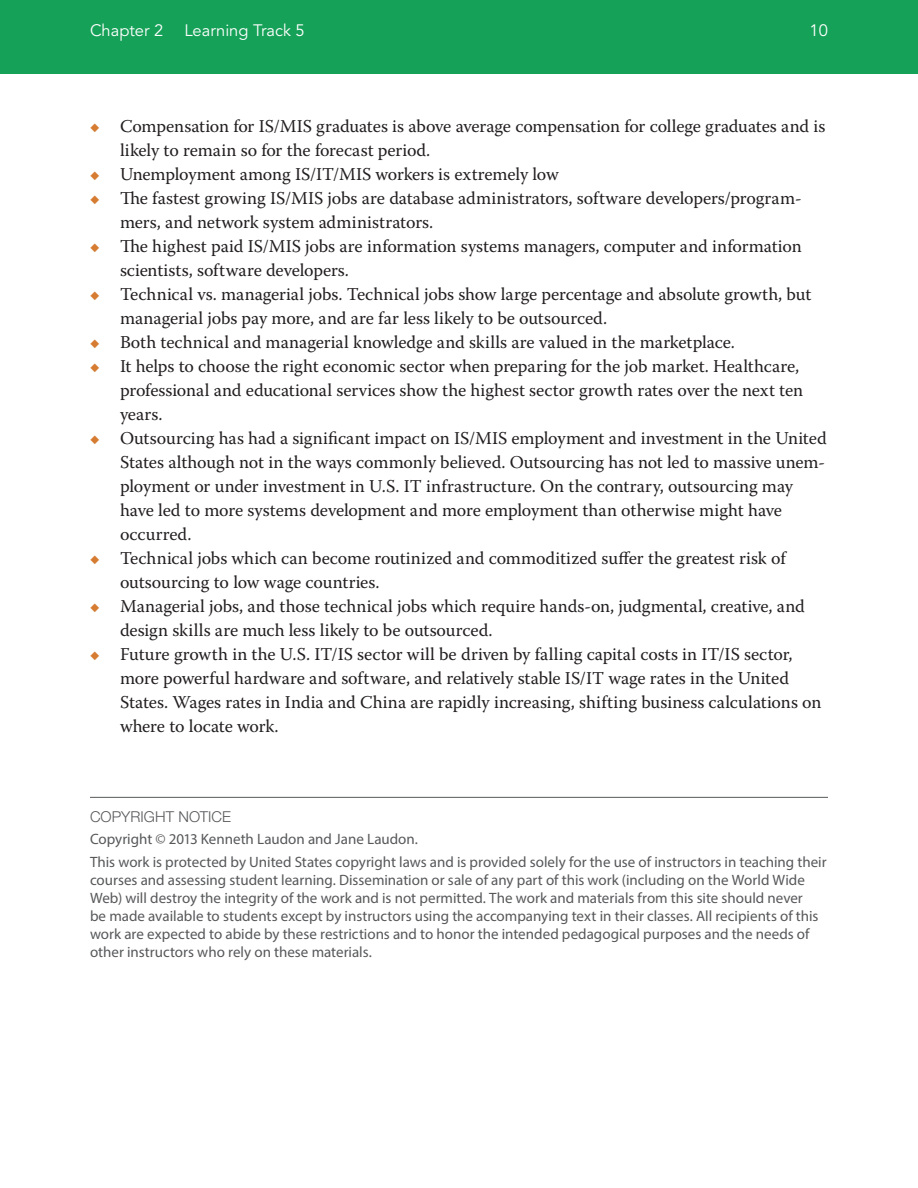
<style>
.page{position:relative;width:918px;height:1188px;background:#fff}
.page>*{position:absolute;margin:0;border:0;box-sizing:border-box;transform-origin:0 0}
.t1{font:18px/24px "Warnock Pro";letter-spacing:-.005em;color:#231f20}
.t2{font:16.5px "Avenir LT Std";color:#fff}
.copyright{font:15px/18px "Myriad Pro";color:#57585a}
.copyright_title{font:300 15px "Helvetica Neue LT Std";letter-spacing:.005em;color:#57585a}
.s1{color:#d57c32}
</style>
<div class="page">
<div style="left:0;top:0;width:918px;height:74px;background:#15a157"></div>
<hr style="left:90px;top:797px;width:738px;height:1px;background:#57585a">
<p class="t2" style="left:90px;top:21px;width:75px">Chapter 2</p>
<p class="t2" style="left:184px;top:21px;width:122px">Learning Track 5</p>
<p class="t2" style="left:810px;top:21px;width:20px">10</p>
<p class="t1" style="left:120px;top:114px;width:707px;text-indent:-30px"><span class="s1">◆</span> Compensation for IS/MIS graduates is above average compensation for college graduates and is likely to remain so for the forecast period.</p>
<p class="t1" style="left:90px;top:162px;width:470px"><span class="s1">◆</span> Unemployment among IS/IT/MIS workers is extremely low</p>
<p class="t1" style="left:120px;top:186px;width:683px;text-indent:-30px"><span class="s1">◆</span> The fastest growing IS/MIS jobs are database administrators, software developers/program&shy;mers, and network system administrators.</p>
<p class="t1" style="left:120px;top:234px;width:683px;text-indent:-30px"><span class="s1">◆</span> The highest paid IS/MIS jobs are information systems managers, computer and information scientists, software developers.</p>
<p class="t1" style="left:120px;top:282px;width:693px;text-indent:-30px"><span class="s1">◆</span> Technical vs. managerial jobs. Technical jobs show large percentage and absolute growth, but managerial jobs pay more, and are far less likely to be outsourced.</p>
<p class="t1" style="left:90px;top:330px;width:646px"><span class="s1">◆</span> Both technical and managerial knowledge and skills are valued in the marketplace.</p>
<p class="t1" style="left:120px;top:354px;width:685px;text-indent:-30px"><span class="s1">◆</span> It helps to choose the right economic sector when preparing for the job market. Healthcare, professional and educational services show the highest sector growth rates over the next ten years.</p>
<p class="t1" style="left:120px;top:426px;width:708px;text-indent:-30px"><span class="s1">◆</span> Outsourcing has had a significant impact on IS/MIS employment and investment in the United States although not in the ways commonly believed. Outsourcing has not led to massive unem&shy;ployment or under investment in U.S. IT infrastructure. On the contrary, outsourcing may have led to more systems development and more employment than otherwise might have occurred.</p>
<p class="t1" style="left:120px;top:546px;width:667px;text-indent:-30px"><span class="s1">◆</span> Technical jobs which can become routinized and commoditized suffer the greatest risk of outsourcing to low wage countries.</p>
<p class="t1" style="left:120px;top:594px;width:686px;text-indent:-30px"><span class="s1">◆</span> Managerial jobs, and those technical jobs which require hands-on, judgmental, creative, and design skills are much less likely to be outsourced.</p>
<p class="t1" style="left:120px;top:642px;width:703px;text-indent:-30px"><span class="s1">◆</span> Future growth in the U.S. IT/IS sector will be driven by falling capital costs in IT/IS sector, more powerful hardware and software, and relatively stable IS/IT wage rates in the United States. Wages rates in India and China are rapidly increasing, shifting business calculations on where to locate work.</p>
<p class="copyright_title" style="left:90px;top:807px;width:143px">COPYRIGHT NOTICE</p>
<p class="copyright" style="left:90px;top:830px;width:330px">Copyright © 2013 Kenneth Laudon and Jane Laudon.</p>
<p class="copyright" style="left:90px;top:852px;width:738px">This work is protected by United States copyright laws and is provided solely for the use of instructors in teaching their courses and assessing student learning. Dissemination or sale of any part of this work (including on the World Wide Web) will destroy the integrity of the work and is not permitted. The work and materials from this site should never<br>be made available to students except by instructors using the accompanying text in their classes. All recipients of this work are expected to abide by these restrictions and to honor the intended pedagogical purposes and the needs of other instructors who rely on these materials.</p>
</div>
